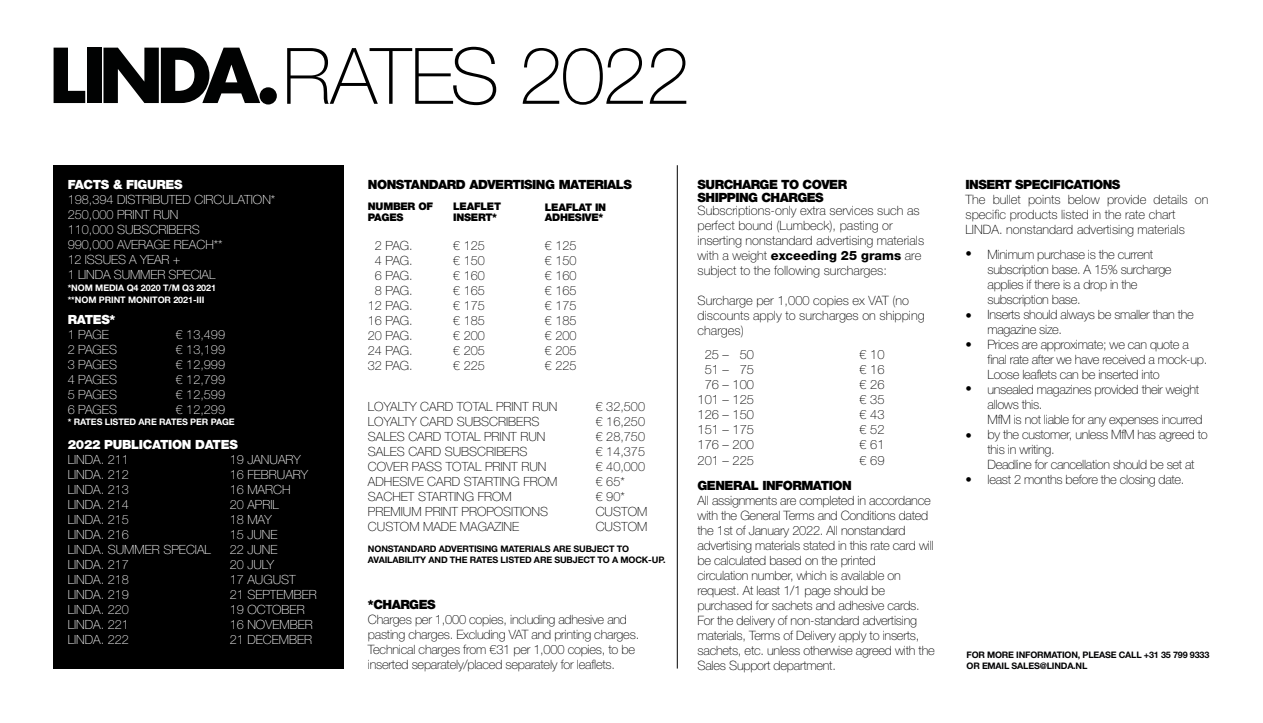
<style>
.page{position:relative;width:1263px;height:723px;background:#fff}
.page>*{position:absolute;margin:0;border:0;box-sizing:border-box;transform-origin:0 0}
.t1{font:100 78px "Helvetica Neue LT";letter-spacing:-.03em;color:#000}
.t2{font:100 12.9px/15px "Helvetica Neue LT";letter-spacing:-.02em;color:#000}
.t3{font:100 12.9px/15px "Helvetica Neue LT";color:#000}
.t4{font:900 12.75px/12.6px "Helvetica Neue LT";letter-spacing:-.04em;color:#000}
.t5{font:100 12.6px/15px "Helvetica Neue LT";color:#fff}
.t6{font:100 12.6px/15px "Helvetica Neue LT";color:#000}
.t7{font:900 12.6px "Helvetica Neue LT";letter-spacing:-.025em;color:#fff}
.t8{font:900 10.5px/10.6px "Helvetica Neue LT";letter-spacing:-.025em;color:#000}
.t9{font:700 9px/10.5px "Helvetica Neue LT";letter-spacing:-.015em;color:#000}
.t10{font:700 9px/12px "Helvetica Neue LT";letter-spacing:-.01em;color:#fff}
.t11{font:700 9px/10.5px "Helvetica Neue LT";letter-spacing:-.02em;color:#020203}
.s1{font-size:79.5px}
.s2{font-weight:800}
</style>
<div class="page">
<div style="left:54px;top:165px;width:290px;height:503px;background:#000"></div>
<svg style="left:88px;top:47px;width:14px;height:56px"></svg>
<svg style="left:53px;top:47px;width:32px;height:57px"></svg>
<div style="left:87px;top:48px;width:14px;height:55px;background:#010202"></div>
<svg style="left:103px;top:47px;width:174px;height:58px"></svg>
<div style="left:260px;top:87px;width:17px;height:17px;background:#010202;border-radius:50%"></div>
<hr style="left:677px;top:165px;width:1px;height:503px;background:#000">
<h1 class="t1" style="left:282px;top:31px;width:409px">RATES <span class="s1">2022</span></h1>
<p class="t7" style="left:68px;top:177px;width:116px">FACTS &amp; FIGURES</p>
<p class="t5" style="left:68px;top:192px;width:209px">198,394 DISTRIBUTED CIRCULATION*<br>250,000 PRINT RUN<br>110,000 SUBSCRIBERS<br>990,000 AVERAGE REACH**<br>12 ISSUES A YEAR +<br>1 LINDA SUMMER SPECIAL</p>
<p class="t10" style="left:68px;top:282px;width:150px">*NOM MEDIA Q4 2020 T/M Q3 2021 **NOM PRINT MONITOR 2021-III</p>
<p class="t7" style="left:68px;top:312px;width:49px">RATES*</p>
<p class="t5" style="left:68px;top:327px;width:43px">1 PAGE</p>
<p class="t5" style="left:176px;top:327px;width:51px">€ 13,499</p>
<p class="t5" style="left:68px;top:342px;width:51px">2 PAGES</p>
<p class="t5" style="left:176px;top:342px;width:51px">€ 13,199</p>
<p class="t5" style="left:68px;top:357px;width:51px">3 PAGES</p>
<p class="t5" style="left:176px;top:357px;width:51px">€ 12,999</p>
<p class="t5" style="left:68px;top:372px;width:51px">4 PAGES</p>
<p class="t5" style="left:176px;top:372px;width:51px">€ 12,799</p>
<p class="t5" style="left:68px;top:387px;width:51px">5 PAGES</p>
<p class="t5" style="left:176px;top:387px;width:51px">€ 12,599</p>
<p class="t5" style="left:68px;top:402px;width:51px">6 PAGES</p>
<p class="t5" style="left:176px;top:402px;width:51px">€ 12,299</p>
<p class="t10" style="left:68px;top:415px;width:168px">* RATES LISTED ARE RATES PER PAGE</p>
<p class="t7" style="left:68px;top:436px;width:172px">2022 PUBLICATION DATES</p>
<p class="t5" style="left:68px;top:451px;width:63px">LINDA. 211</p>
<p class="t5" style="left:230px;top:451px;width:73px">19 JANUARY</p>
<p class="t5" style="left:68px;top:466px;width:63px">LINDA. 212</p>
<p class="t5" style="left:230px;top:466px;width:80px">16 FEBRUARY</p>
<p class="t5" style="left:68px;top:481px;width:63px">LINDA. 213</p>
<p class="t5" style="left:230px;top:481px;width:62px">16 MARCH</p>
<p class="t5" style="left:68px;top:496px;width:63px">LINDA. 214</p>
<p class="t5" style="left:230px;top:496px;width:51px">20 APRIL</p>
<p class="t5" style="left:68px;top:511px;width:63px">LINDA. 215</p>
<p class="t5" style="left:230px;top:511px;width:44px">18 MAY</p>
<p class="t5" style="left:68px;top:526px;width:63px">LINDA. 216</p>
<p class="t5" style="left:230px;top:526px;width:49px">15 JUNE</p>
<p class="t5" style="left:68px;top:541px;width:145px">LINDA. SUMMER SPECIAL</p>
<p class="t5" style="left:230px;top:541px;width:49px">22 JUNE</p>
<p class="t5" style="left:68px;top:556px;width:63px">LINDA. 217</p>
<p class="t5" style="left:230px;top:556px;width:46px">20 JULY</p>
<p class="t5" style="left:68px;top:571px;width:63px">LINDA. 218</p>
<p class="t5" style="left:230px;top:571px;width:68px">17 AUGUST</p>
<p class="t5" style="left:68px;top:586px;width:63px">LINDA. 219</p>
<p class="t5" style="left:230px;top:586px;width:89px">21 SEPTEMBER</p>
<p class="t5" style="left:68px;top:601px;width:63px">LINDA. 220</p>
<p class="t5" style="left:230px;top:601px;width:76px">19 OCTOBER</p>
<p class="t5" style="left:68px;top:616px;width:63px">LINDA. 221</p>
<p class="t5" style="left:230px;top:616px;width:85px">16 NOVEMBER</p>
<p class="t5" style="left:68px;top:631px;width:63px">LINDA. 222</p>
<p class="t5" style="left:230px;top:631px;width:84px">21 DECEMBER</p>
<p class="t4" style="left:368px;top:178px;width:265px">NONSTANDARD ADVERTISING MATERIALS</p>
<p class="t8" style="left:368px;top:200px;width:67px;line-height:11.4px">NUMBER OF<br>PAGES</p>
<p class="t6" style="left:368px;top:238px;width:46px;text-align:center">2 PAG.<br>4 PAG.<br>6 PAG.<br>8 PAG.<br>12 PAG.<br>16 PAG.<br>20 PAG.<br>24 PAG.<br>32 PAG.</p>
<p class="t8" style="left:453px;top:201px;width:49px">LEAFLET<br>INSERT*</p>
<p class="t6" style="left:453px;top:238px;width:33px;text-align:justify">€ 125 € 150 € 160 € 165 € 175 € 185 € 200 € 205 € 225</p>
<p class="t8" style="left:545px;top:202px;width:63px">LEAFLAT IN<br>ADHESIVE*</p>
<p class="t6" style="left:545px;top:238px;width:33px;text-align:justify">€ 125 € 150 € 160 € 165 € 175 € 185 € 200 € 205 € 225</p>
<p class="t6" style="left:368px;top:399px;width:191px">LOYALTY CARD TOTAL PRINT RUN<br>LOYALTY CARD SUBSCRIBERS<br>SALES CARD TOTAL PRINT RUN<br>SALES CARD SUBSCRIBERS<br>COVER PASS TOTAL PRINT RUN<br>ADHESIVE CARD STARTING FROM<br>SACHET STARTING FROM<br>PREMIUM PRINT PROPOSITIONS<br>CUSTOM MADE MAGAZINE</p>
<p class="t9" style="left:368px;top:544px;width:299px">NONSTANDARD ADVERTISING MATERIALS ARE SUBJECT TO<br>AVAILABILITY AND THE RATES LISTED ARE SUBJECT TO A MOCK-UP.</p>
<p class="t6" style="left:596px;top:399px;width:53px">€ 32,500 € 16,250 € 28,750 € 14,375 € 40,000 € 65*<br>€ 90*<br>CUSTOM<br>CUSTOM</p>
<p class="t4" style="left:368px;top:597px;width:69px">*CHARGES</p>
<p class="t2" style="left:368px;top:611px;width:273px">Charges per 1,000 copies, including adhesive and pasting charges. Excluding VAT and printing charges.<br>Technical charges from €31 per 1,000 copies, to be inserted separately/placed separately for leaflets.</p>
<p class="t4" style="left:697px;top:178px;width:151px">SURCHARGE TO COVER<br>SHIPPING CHARGES</p>
<p class="t3" style="left:697px;top:203px;width:228px">Subscriptions-only extra services such as perfect bound (Lumbeck), pasting or inserting nonstandard advertising materials with a weight <span class="s2">exceeding 25 grams</span> are subject to the following surcharges:</p>
<p class="t3" style="left:697px;top:293px;width:229px">Surcharge per 1,000 copies ex VAT (no discounts apply to surcharges on shipping charges)</p>
<p class="t2" style="left:705px;top:347px;width:51px">25 – 50</p>
<p class="t2" style="left:859px;top:347px;width:27px">€ 10</p>
<p class="t2" style="left:705px;top:362px;width:51px">51 – 75</p>
<p class="t2" style="left:859px;top:362px;width:27px">€ 16</p>
<p class="t2" style="left:705px;top:377px;width:51px">76 – 100</p>
<p class="t2" style="left:859px;top:377px;width:27px">€ 26</p>
<p class="t2" style="left:697px;top:392px;width:58px">101 – 125</p>
<p class="t2" style="left:859px;top:392px;width:27px">€ 35</p>
<p class="t2" style="left:697px;top:407px;width:58px">126 – 150</p>
<p class="t2" style="left:859px;top:407px;width:27px">€ 43</p>
<p class="t2" style="left:697px;top:422px;width:58px">151 – 175</p>
<p class="t2" style="left:859px;top:422px;width:27px">€ 52</p>
<p class="t2" style="left:697px;top:437px;width:58px">176 – 200</p>
<p class="t2" style="left:859px;top:437px;width:27px">€ 61</p>
<p class="t2" style="left:697px;top:452px;width:58px">201 – 225</p>
<p class="t2" style="left:859px;top:452px;width:27px">€ 69</p>
<p class="t4" style="left:697px;top:479px;width:156px">GENERAL INFORMATION</p>
<p class="t2" style="left:697px;top:493px;width:239px">All assignments are completed in accordance with the General Terms and Conditions dated the 1st of January 2022. All nonstandard advertising materials stated in this rate card will be calculated based on the printed<br>circulation number, which is available on request. At least 1/1 page should be purchased for sachets and adhesive cards.<br>For the delivery of non-standard advertising materials, Terms of Delivery apply to inserts, sachets, etc. unless otherwise agreed with the Sales Support department.</p>
<p class="t4" style="left:965px;top:178px;width:156px">INSERT SPECIFICATIONS</p>
<p class="t3" style="left:965px;top:192px;width:245px">The bullet points below provide details on specific products listed in the rate chart<br>LINDA. nonstandard advertising materials</p>
<p class="t2" style="left:965px;top:246px;width:8px">•</p>
<p class="t2" style="left:987px;top:247px;width:222px">Minimum purchase is the current subscription base. A 15% surcharge applies if there is a drop in the<br>subscription base.<br>Inserts should always be smaller than the magazine size.<br>Prices are approximate; we can quote a final rate after we have received a mock-up.<br>Loose leaflets can be inserted into unsealed magazines provided their weight allows this.<br>MfM is not liable for any expenses incurred by the customer, unless MfM has agreed to this in writing.<br>Deadline for cancellation should be set at least 2 months before the closing date.</p>
<p class="t2" style="left:965px;top:308px;width:8px">•</p>
<p class="t2" style="left:965px;top:337px;width:8px">•</p>
<p class="t2" style="left:965px;top:381px;width:8px">•</p>
<p class="t2" style="left:965px;top:428px;width:8px">•</p>
<p class="t2" style="left:965px;top:471px;width:8px">•</p>
<p class="t11" style="left:966px;top:650px;width:244px">FOR MORE INFORMATION, PLEASE CALL +31 35 799 9333<br>OR EMAIL SALES@LINDA.NL</p>
</div>
